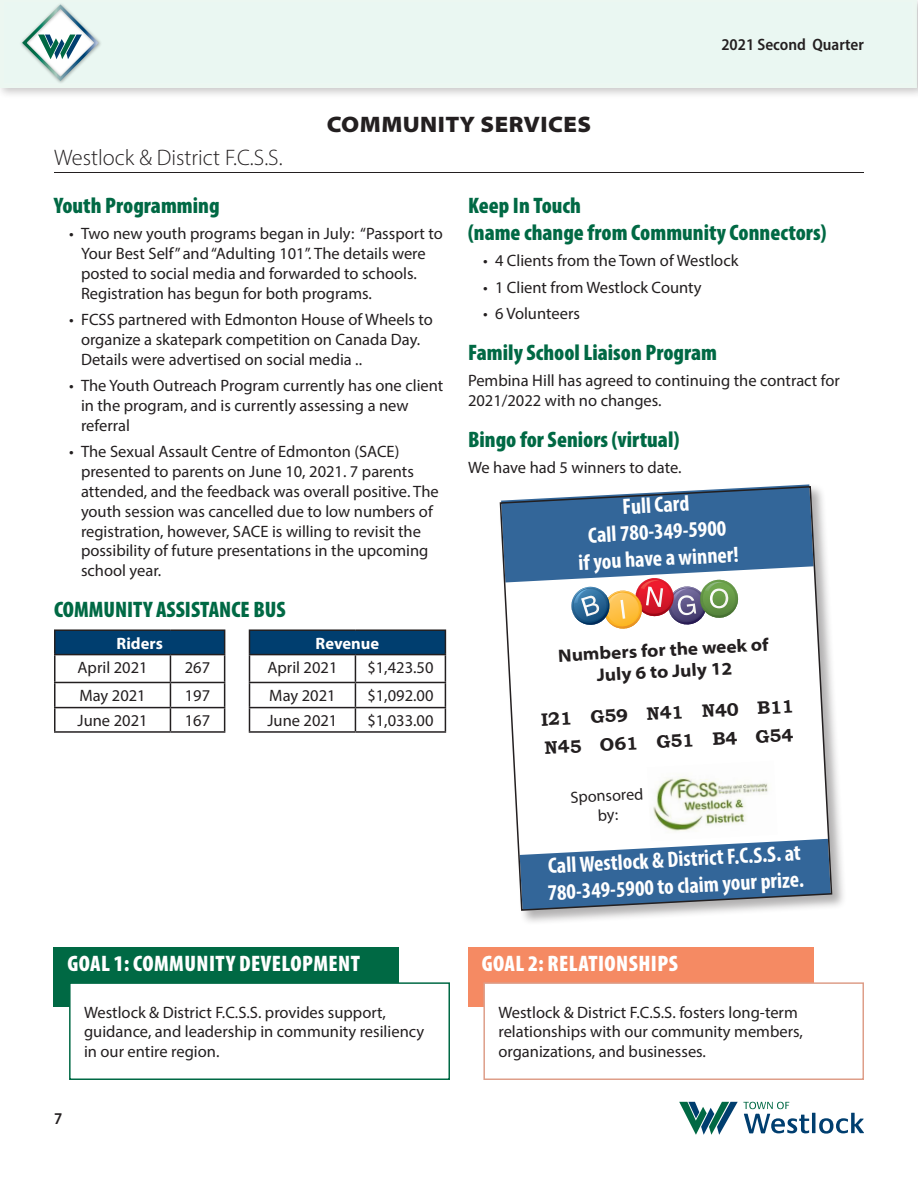
<style>
.page{position:relative;width:918px;height:1188px;background:#fff}
.page>*{position:absolute;margin:0;border:0;box-sizing:border-box;transform-origin:0 0}
.column_header{font:900 condensed 22.5px/27px "Myriad Pro";color:#006944}
.body{font:900 condensed 22.5px "Myriad Pro";letter-spacing:.02em;color:#fff}
.span_all_left_rule_b{font:300 22.5px "Myriad Pro";color:#231f20}
.Section_header_2nd_i{font:900 semi-expanded 22.5px "Myriad Pro";letter-spacing:.02em;color:#231f20}
.bold_blue_header{font:700 condensed 22.2px/26.7px "Myriad Pro";color:#fff;text-align:center}
.t1{font:700 semi-expanded 18px/21.6px "Myriad Pro";color:#231f20;text-align:center}
.t2{font:700 18px "Bookman Old Style";color:#231f20}
.body-2{font:16.5px/19.8px "Myriad Pro";color:#231f20}
.t3{font:600 semi-condensed 16.5px "Myriad Pro";color:#231f20}
.t4{font:700 16.5px "Myriad Pro";color:#fff}
.t5{font:16.2px/19.5px "Myriad Pro";color:#231f20;text-align:center}
</style>
<div class="page">
<hr style="left:812px;top:1113px;width:3px;height:20px;background:#003e6f">
<svg style="left:819px;top:1113px;width:45px;height:21px"></svg>
<svg style="left:679px;top:1102px;width:130px;height:33px"></svg>
<div style="left:0;top:0;width:918px;height:99px;background:#231f20;opacity:.25"></div>
<div style="left:0;top:0;width:917px;height:88px;background:#ecf7f1"></div>
<hr style="left:914px;top:0;width:4px;height:99px;background:#231f20;opacity:.25">
<svg style="left:21px;top:4px;width:80px;height:79px"></svg>
<hr style="left:54px;top:172px;width:810px;height:1px;background:#231f20">
<hr style="left:54px;top:629px;width:116px;height:2px;background:#231f20">
<hr style="left:54px;top:631px;width:2px;height:23px;background:#231f20">
<hr style="left:170px;top:629px;width:55px;height:2px;background:#231f20">
<hr style="left:249px;top:629px;width:106px;height:2px;background:#231f20">
<hr style="left:355px;top:629px;width:91px;height:2px;background:#231f20">
<hr style="left:54px;top:654px;width:116px;height:1px;background:#231f20">
<hr style="left:54px;top:655px;width:2px;height:27px;background:#231f20">
<hr style="left:54px;top:682px;width:116px;height:1px;background:#231f20">
<hr style="left:54px;top:683px;width:2px;height:24px;background:#231f20">
<hr style="left:54px;top:707px;width:116px;height:1px;background:#231f20">
<hr style="left:54px;top:708px;width:2px;height:23px;background:#231f20">
<svg style="left:55px;top:630px;width:391px;height:101px"></svg>
<hr style="left:54px;top:731px;width:116px;height:2px;background:#231f20">
<hr style="left:170px;top:731px;width:55px;height:2px;background:#231f20">
<hr style="left:249px;top:731px;width:106px;height:2px;background:#231f20">
<hr style="left:355px;top:731px;width:91px;height:2px;background:#231f20">
<div style="left:54px;top:947px;width:345px;height:60px;background:#006944"></div>
<div style="left:70px;top:983px;width:379px;height:96px;background:#fff"></div>
<div style="left:69px;top:982px;width:381px;height:98px;border:2px solid #006944"></div>
<div style="left:468px;top:947px;width:346px;height:60px;background:#f58a63"></div>
<div style="left:484px;top:983px;width:379px;height:96px;background:#fff"></div>
<div style="left:483px;top:982px;width:381px;height:98px;border:2px solid #de9e89"></div>
<div style="left:498px;top:483px;width:349px;height:442px;background:#231f20;opacity:.35"></div>
<svg style="left:499px;top:485px;width:334px;height:427px"></svg>
<p class="Section_header_2nd_i" style="left:327px;top:109px;width:266px">COMMUNITY SERVICES</p>
<p class="t3" style="left:721px;top:34px;width:144px">2021 Second Quarter</p>
<p class="span_all_left_rule_b" style="left:54px;top:144px;width:230px">Westlock &amp; District F.C.S.S.</p>
<p class="column_header" style="left:54px;top:191px;width:167px">Youth Programming</p>
<p class="body-2" style="left:81px;top:223px;width:364px;text-indent:-12px">• Two new youth programs began in July: “Passport to Your Best Self” and “Adulting 101”. The details were posted to social media and forwarded to schools.<br>Registration has begun for both programs.</p>
<p class="body-2" style="left:81px;top:309px;width:354px;text-indent:-12px">• FCSS partnered with Edmonton House of Wheels to organize a skatepark competition on Canada Day.<br>Details were advertised on social media ..</p>
<p class="body-2" style="left:81px;top:376px;width:364px;text-indent:-12px">• The Youth Outreach Program currently has one client in the program, and is currently assessing a new referral</p>
<p class="body-2" style="left:81px;top:442px;width:359px;text-indent:-12px">• The Sexual Assault Centre of Edmonton (SACE) presented to parents on June 10, 2021. 7 parents attended, and the feedback was overall positive. The youth session was cancelled due to low numbers of registration, however, SACE is willing to revisit the possibility of future presentations in the upcoming school year.</p>
<p class="column_header" style="left:54px;top:595px;width:233px">COMMUNITY ASSISTANCE BUS</p>
<p class="t4" style="left:116px;top:632px;width:48px">Riders</p>
<p class="t4" style="left:316px;top:632px;width:65px">Revenue</p>
<p class="body-2" style="left:78px;top:657px;width:72px">April 2021</p>
<p class="body-2" style="left:185px;top:657px;width:27px">267</p>
<p class="body-2" style="left:267px;top:657px;width:72px">April 2021</p>
<p class="body-2" style="left:367px;top:657px;width:68px">$1,423.50</p>
<p class="body-2" style="left:79px;top:685px;width:68px">May 2021</p>
<p class="body-2" style="left:185px;top:685px;width:27px">197</p>
<p class="body-2" style="left:269px;top:685px;width:68px">May 2021</p>
<p class="body-2" style="left:367px;top:685px;width:68px">$1,092.00</p>
<p class="body-2" style="left:78px;top:710px;width:71px">June 2021</p>
<p class="body-2" style="left:185px;top:710px;width:27px">167</p>
<p class="body-2" style="left:267px;top:710px;width:71px">June 2021</p>
<p class="body-2" style="left:367px;top:710px;width:68px">$1,033.00</p>
<p class="body" style="left:67px;top:949px;width:294px">GOAL 1: COMMUNITY DEVELOPMENT</p>
<p class="body-2" style="left:84px;top:1002px;width:342px">Westlock &amp; District F.C.S.S. provides support, guidance, and leadership in community resiliency in our entire region.</p>
<p class="t3" style="left:54px;top:1109px;width:10px">7</p>
<p class="column_header" style="left:468px;top:191px;width:360px">Keep In Touch<br>(name change from Community Connectors)</p>
<p class="body-2" style="left:483px;top:250px;width:257px">• 4 Clients from the Town of Westlock</p>
<p class="body-2" style="left:483px;top:277px;width:220px">• 1 Client from Westlock County</p>
<p class="body-2" style="left:483px;top:304px;width:98px">• 6 Volunteers</p>
<p class="column_header" style="left:468px;top:338px;width:251px">Family School Liaison Program</p>
<p class="body-2" style="left:468px;top:371px;width:373px">Pembina Hill has agreed to continuing the contract for<br>2021/2022 with no changes.</p>
<p class="column_header" style="left:468px;top:425px;width:213px">Bingo for Seniors (virtual)</p>
<p class="body-2" style="left:468px;top:457px;width:214px">We have had 5 winners to date.</p>
<p class="bold_blue_header" style="left:575px;top:495px;width:162px;rotate:-3deg">Full Card<br>Call 780-349-5900<br>if you have a winner!</p>
<p class="t1" style="left:558px;top:644px;width:212px;rotate:-3deg">Numbers for the week of<br>July 6 to July 12</p>
<p class="t2" style="left:540px;top:706px;width:255px;rotate:-3deg">I21 G59 N41 N40 B11</p>
<p class="t2" style="left:544px;top:735px;width:251px;rotate:-3deg">N45 O61 G51 B4 G54</p>
<p class="t5" style="left:570px;top:787px;width:74px;rotate:-3deg">Sponsored by:</p>
<p class="bold_blue_header" style="left:546px;top:852px;width:258px;text-align:left;rotate:-3deg">Call Westlock &amp; District F.C.S.S. at<br>780-349-5900 to claim your prize.</p>
<p class="body" style="left:482px;top:949px;width:198px">GOAL 2: RELATIONSHIPS</p>
<p class="body-2" style="left:498px;top:1002px;width:306px">Westlock &amp; District F.C.S.S. fosters long-term relationships with our community members, organizations, and businesses.</p>
</div>
